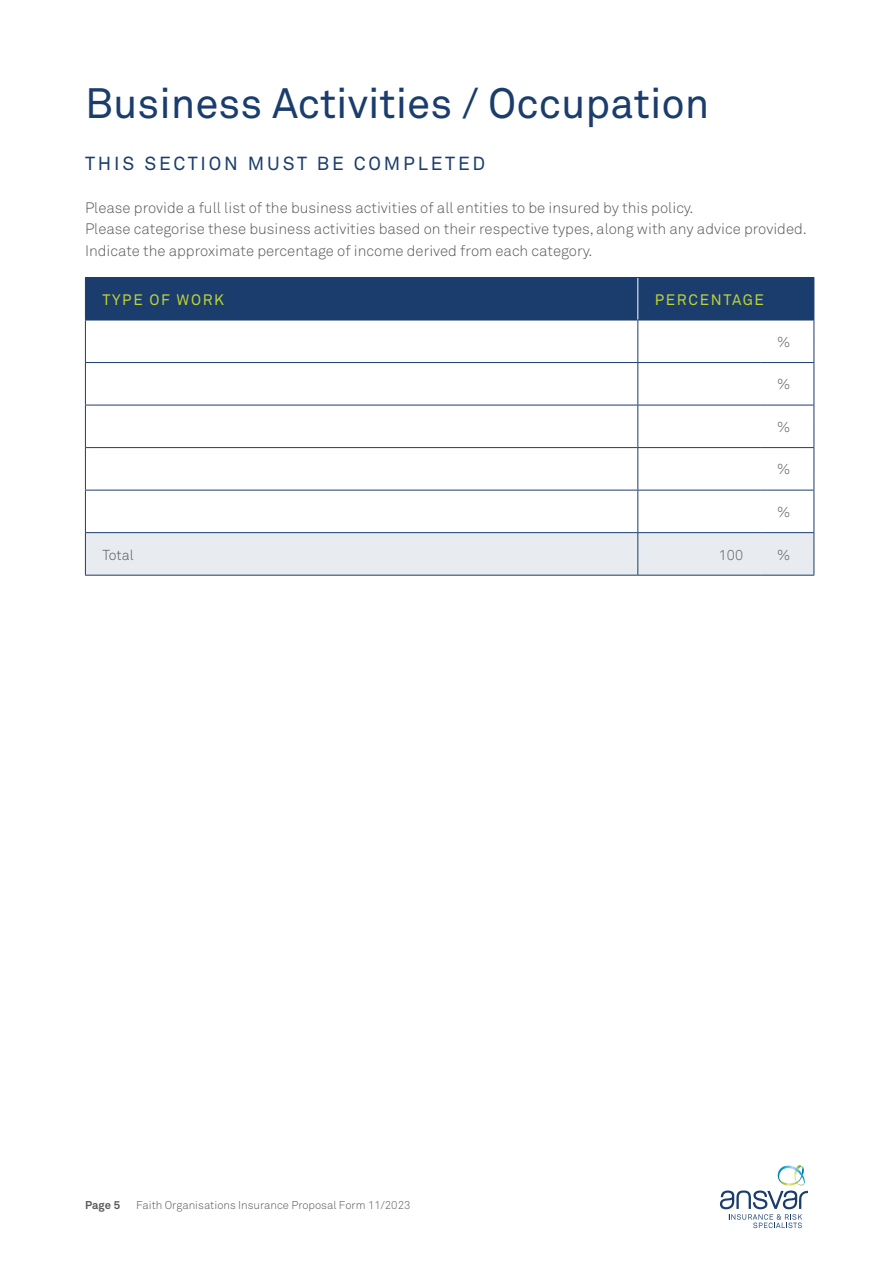
<style>
.page{position:relative;width:893px;height:1263px;background:#fff}
.page>*{position:absolute;margin:0;border:0;box-sizing:border-box;transform-origin:0 0}
.t1{font:42px "Akkurat Pro";color:#1b3d6d}
.t2{font:18.75px "Akkurat Pro";letter-spacing:.15em;color:#1b3d6d}
.t3{font:15px/21.8px "Akkurat Light Pro";color:#58595b}
.t4{font:15px "Akkurat Pro";letter-spacing:.11em;color:#bfd430}
.t5{font:14.25px "Akkurat Light Pro";color:#58595b}
.t6{font:11.25px "Akkurat Light Pro";color:#58595b}
.t7{font:700 11.25px "Akkurat Pro";color:#58595b}
</style>
<div class="page">
<svg style="left:720px;top:1165px;width:88px;height:63px"></svg>
<div style="left:86px;top:278px;width:728px;height:42px;background:#1b3d6d"></div>
<div style="left:86px;top:533px;width:728px;height:42px;background:#e8ecf0"></div>
<hr style="left:85px;top:320px;width:553px;height:1px;background:#1b3d6d">
<hr style="left:85px;top:320px;width:1px;height:42px;background:#1b3d6d">
<hr style="left:85px;top:362px;width:553px;height:1px;background:#1b3d6d">
<hr style="left:85px;top:363px;width:1px;height:42px;background:#1b3d6d">
<hr style="left:638px;top:362px;width:122px;height:1px;background:#1b3d6d">
<hr style="left:760px;top:362px;width:54px;height:1px;background:#1b3d6d">
<hr style="left:85px;top:405px;width:553px;height:1px;background:#1b3d6d">
<hr style="left:85px;top:405px;width:1px;height:42px;background:#1b3d6d">
<hr style="left:638px;top:405px;width:122px;height:1px;background:#1b3d6d">
<hr style="left:760px;top:405px;width:54px;height:1px;background:#1b3d6d">
<hr style="left:85px;top:447px;width:553px;height:1px;background:#1b3d6d">
<hr style="left:85px;top:448px;width:1px;height:42px;background:#1b3d6d">
<hr style="left:638px;top:447px;width:122px;height:1px;background:#1b3d6d">
<hr style="left:760px;top:447px;width:54px;height:1px;background:#1b3d6d">
<hr style="left:85px;top:490px;width:553px;height:1px;background:#1b3d6d">
<hr style="left:85px;top:490px;width:1px;height:42px;background:#1b3d6d">
<hr style="left:638px;top:490px;width:122px;height:1px;background:#1b3d6d">
<hr style="left:760px;top:490px;width:54px;height:1px;background:#1b3d6d">
<hr style="left:85px;top:532px;width:553px;height:1px;background:#1b3d6d">
<hr style="left:85px;top:533px;width:1px;height:42px;background:#1b3d6d">
<hr style="left:638px;top:532px;width:122px;height:1px;background:#1b3d6d">
<hr style="left:760px;top:532px;width:54px;height:1px;background:#1b3d6d">
<hr style="left:85px;top:575px;width:553px;height:1px;background:#1b3d6d">
<hr style="left:638px;top:575px;width:122px;height:1px;background:#1b3d6d">
<hr style="left:760px;top:575px;width:54px;height:1px;background:#1b3d6d">
<hr style="left:637px;top:278px;width:1px;height:42px;background:#fff">
<hr style="left:814px;top:278px;width:1px;height:42px;background:#1b3d6d">
<hr style="left:85px;top:277px;width:553px;height:1px;background:#1b3d6d">
<hr style="left:85px;top:278px;width:1px;height:42px;background:#1b3d6d">
<hr style="left:638px;top:277px;width:122px;height:1px;background:#1b3d6d">
<hr style="left:760px;top:277px;width:54px;height:1px;background:#1b3d6d">
<hr style="left:638px;top:320px;width:122px;height:1px;background:#1b3d6d">
<hr style="left:637px;top:320px;width:1px;height:42px;background:#1b3d6d">
<hr style="left:760px;top:320px;width:54px;height:1px;background:#1b3d6d">
<hr style="left:814px;top:320px;width:1px;height:42px;background:#1b3d6d">
<hr style="left:637px;top:363px;width:1px;height:42px;background:#1b3d6d">
<hr style="left:814px;top:363px;width:1px;height:42px;background:#1b3d6d">
<hr style="left:637px;top:405px;width:1px;height:42px;background:#1b3d6d">
<hr style="left:814px;top:405px;width:1px;height:42px;background:#1b3d6d">
<hr style="left:637px;top:448px;width:1px;height:42px;background:#1b3d6d">
<hr style="left:814px;top:448px;width:1px;height:42px;background:#1b3d6d">
<hr style="left:637px;top:490px;width:1px;height:42px;background:#1b3d6d">
<hr style="left:814px;top:490px;width:1px;height:42px;background:#1b3d6d">
<hr style="left:637px;top:533px;width:1px;height:42px;background:#1b3d6d">
<hr style="left:814px;top:533px;width:1px;height:42px;background:#1b3d6d">
<h1 class="t1" style="left:85px;top:79px;width:626px">Business Activities / Occupation</h1>
<p class="t2" style="left:85px;top:153px;width:402px">THIS SECTION MUST BE COMPLETED</p>
<p class="t3" style="left:85px;top:197px;width:723px">Please provide a full list of the business activities of all entities to be insured by this policy.<br>Please categorise these business activities based on their respective types, along with any advice provided.<br>Indicate the approximate percentage of income derived from each category.</p>
<p class="t4" style="left:102px;top:291px;width:123px">TYPE OF WORK</p>
<p class="t4" style="left:655px;top:291px;width:111px">PERCENTAGE</p>
<p class="t5" style="left:777px;top:333px;width:15px">%</p>
<p class="t5" style="left:777px;top:376px;width:15px">%</p>
<p class="t5" style="left:777px;top:418px;width:15px">%</p>
<p class="t5" style="left:777px;top:461px;width:15px">%</p>
<p class="t5" style="left:777px;top:503px;width:15px">%</p>
<p class="t5" style="left:102px;top:546px;width:33px">Total</p>
<p class="t5" style="left:719px;top:546px;width:26px">100</p>
<p class="t5" style="left:777px;top:546px;width:15px">%</p>
<p class="t7" style="left:85px;top:1198px;width:37px">Page 5</p>
<p class="t6" style="left:136px;top:1198px;width:276px">Faith Organisations Insurance Proposal Form 11/2023</p>
</div>
